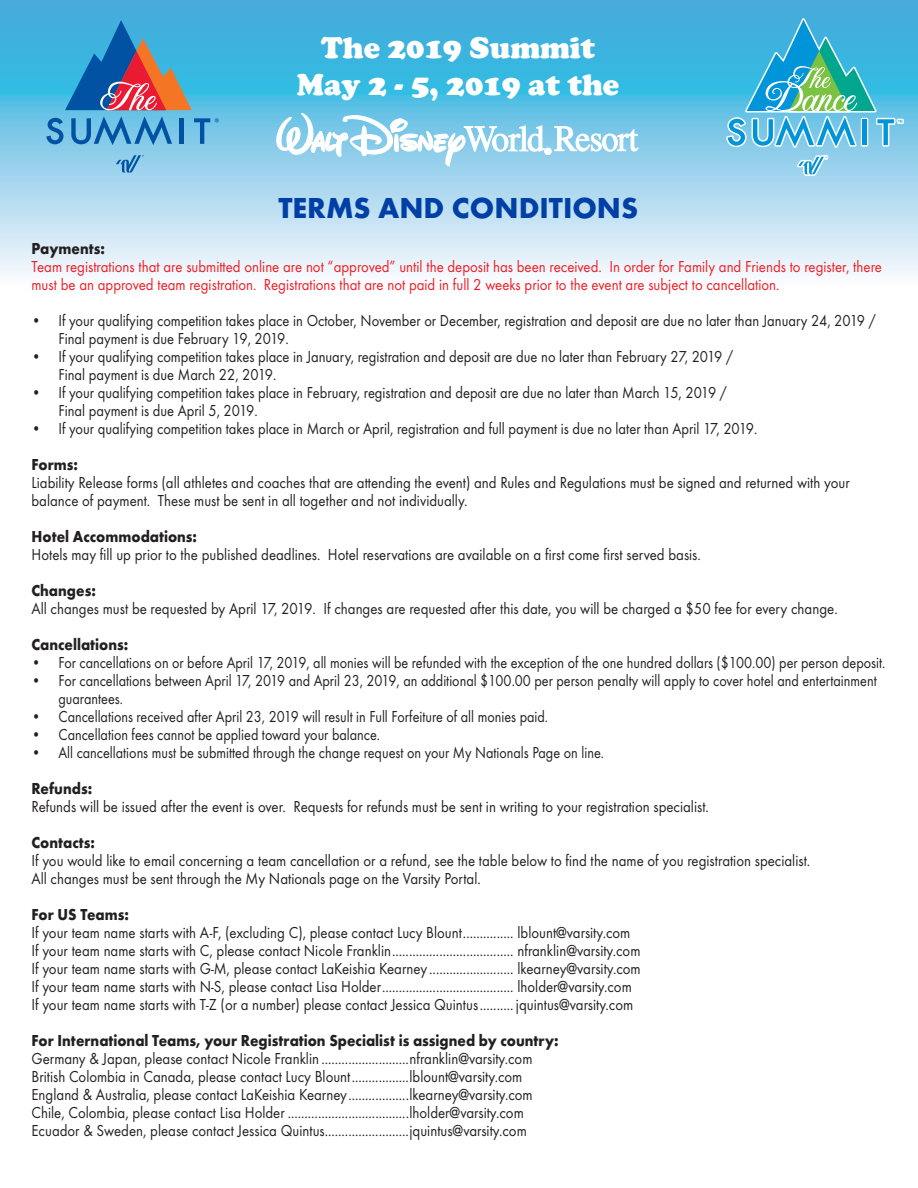
<style>
.page{position:relative;width:918px;height:1188px;background:#fff}
.page>*{position:absolute;margin:0;border:0;box-sizing:border-box;transform-origin:0 0}
.t1{font:900 30.9px/37px "Cooper";color:#fff;text-align:center}
.t2{font:700 30px "Futura T";color:#0040a6}
.t3{font:16.5px/18px "Futura T";color:#231f20;scale:.9 1}
.t4{font:16.5px/18px "Futura T";color:#231f20;scale:.88 1}
.t5{font:16.5px/18px "Futura T";color:#231f20;scale:.86 1}
.t6{font:16.5px/18px "Futura T";color:#ee1d23;scale:.9 1}
.t7{font:700 16.5px "Futura T";color:#231f20;scale:.9 1}
</style>
<div class="page">
<svg style="left:0;top:0;width:918px;height:274px;background:#8cceea"></svg>
<svg style="left:276px;top:113px;width:362px;height:53px"></svg>
<svg style="left:46px;top:118px;width:18px;height:26px"></svg>
<hr style="left:179px;top:118px;width:4px;height:26px;background:#0152a2">
<svg style="left:71px;top:116px;width:101px;height:29px;background:#509fd0"></svg>
<svg style="left:65px;top:20px;width:127px;height:90px;background:#6185a6"></svg>
<svg style="left:194px;top:118px;width:25px;height:26px"></svg>
<svg style="left:116px;top:155px;width:28px;height:18px"></svg>
<svg style="left:724px;top:13px;width:181px;height:165px;background:#5ebdda"></svg>
<h1 class="t1" style="left:297px;top:29px;width:324px">The 2019 Summit<br>May 2 - 5, 2019 at the</h1>
<h2 class="t2" style="left:278px;top:190px;width:361px">TERMS AND CONDITIONS</h2>
<p class="t7" style="left:32px;top:239px;width:83px">Payments:</p>
<p class="t6" style="left:32px;top:257px;width:947px">Team registrations that are submitted online are not “approved” until the deposit has been received. In order for Family and Friends to register, there must be an approved team registration. Registrations that are not paid in full 2 weeks prior to the event are subject to cancellation.</p>
<p class="t4" style="left:58px;top:311px;width:930px;text-indent:-27px">• If your qualifying competition takes place in October, November or December, registration and deposit are due no later than January 24, 2019 /<br>Final payment is due February 19, 2019.</p>
<p class="t4" style="left:58px;top:347px;width:768px;text-indent:-27px">• If your qualifying competition takes place in January, registration and deposit are due no later than February 27, 2019 /<br>Final payment is due March 22, 2019.</p>
<p class="t4" style="left:58px;top:383px;width:761px;text-indent:-27px">• If your qualifying competition takes place in February, registration and deposit are due no later than March 15, 2019 /<br>Final payment is due April 5, 2019.</p>
<p class="t4" style="left:32px;top:419px;width:826px">• If your qualifying competition takes place in March or April, registration and full payment is due no later than April 17, 2019.</p>
<p class="t7" style="left:32px;top:455px;width:53px">Forms:</p>
<p class="t3" style="left:32px;top:473px;width:911px">Liability Release forms (all athletes and coaches that are attending the event) and Rules and Regulations must be signed and returned with your balance of payment. These must be sent in all together and not individually.</p>
<p class="t7" style="left:32px;top:527px;width:185px">Hotel Accommodations:</p>
<p class="t3" style="left:32px;top:545px;width:745px">Hotels may fill up prior to the published deadlines. Hotel reservations are available on a first come first served basis.</p>
<p class="t7" style="left:32px;top:581px;width:73px">Changes:</p>
<p class="t3" style="left:32px;top:599px;width:897px">All changes must be requested by April 17, 2019. If changes are requested after this date, you will be charged a $50 fee for every change.</p>
<p class="t7" style="left:32px;top:635px;width:109px">Cancellations:</p>
<p class="t5" style="left:32px;top:653px;width:994px">• For cancellations on or before April 17, 2019, all monies will be refunded with the exception of the one hundred dollars ($100.00) per person deposit.</p>
<p class="t5" style="left:59px;top:671px;width:953px;text-indent:-27px">• For cancellations between April 17, 2019 and April 23, 2019, an additional $100.00 per person penalty will apply to cover hotel and entertainment guarantees.</p>
<p class="t5" style="left:32px;top:707px;width:602px">• Cancellations received after April 23, 2019 will result in Full Forfeiture of all monies paid.</p>
<p class="t5" style="left:32px;top:725px;width:407px">• Cancellation fees cannot be applied toward your balance.</p>
<p class="t5" style="left:32px;top:743px;width:667px">• All cancellations must be submitted through the change request on your My Nationals Page on line.</p>
<p class="t7" style="left:32px;top:779px;width:69px">Refunds:</p>
<p class="t3" style="left:32px;top:797px;width:754px">Refunds will be issued after the event is over. Requests for refunds must be sent in writing to your registration specialist.</p>
<p class="t7" style="left:32px;top:833px;width:72px">Contacts:</p>
<p class="t3" style="left:32px;top:851px;width:867px">If you would like to email concerning a team cancellation or a refund, see the table below to find the name of you registration specialist.<br>All changes must be sent through the My Nationals page on the Varsity Portal.</p>
<p class="t7" style="left:32px;top:905px;width:110px">For US Teams:</p>
<p class="t3" style="left:32px;top:923px;width:678px">If your team name starts with A-F, (excluding C), please contact Lucy Blount............... lblount@varsity.com If your team name starts with C, please contact Nicole Franklin.................................... nfranklin@varsity.com If your team name starts with G-M, please contact LaKeishia Kearney ......................... lkearney@varsity.com If your team name starts with N-S, please contact Lisa Holder....................................... lholder@varsity.com If your team name starts with T-Z (or a number) please contact Jessica Quintus.......... jquintus@varsity.com</p>
<p class="t7" style="left:32px;top:1031px;width:587px">For International Teams, your Registration Specialist is assigned by country:</p>
<p class="t3" style="left:32px;top:1049px;width:558px">Germany &amp; Japan, please contact Nicole Franklin ..........................nfranklin@varsity.com British Colombia in Canada, please contact Lucy Blount.................lblount@varsity.com England &amp; Australia, please contact LaKeishia Kearney..................lkearney@varsity.com Chile, Colombia, please contact Lisa Holder ....................................lholder@varsity.com Ecuador &amp; Sweden, please contact Jessica Quintus.........................jquintus@varsity.com</p>
</div>
